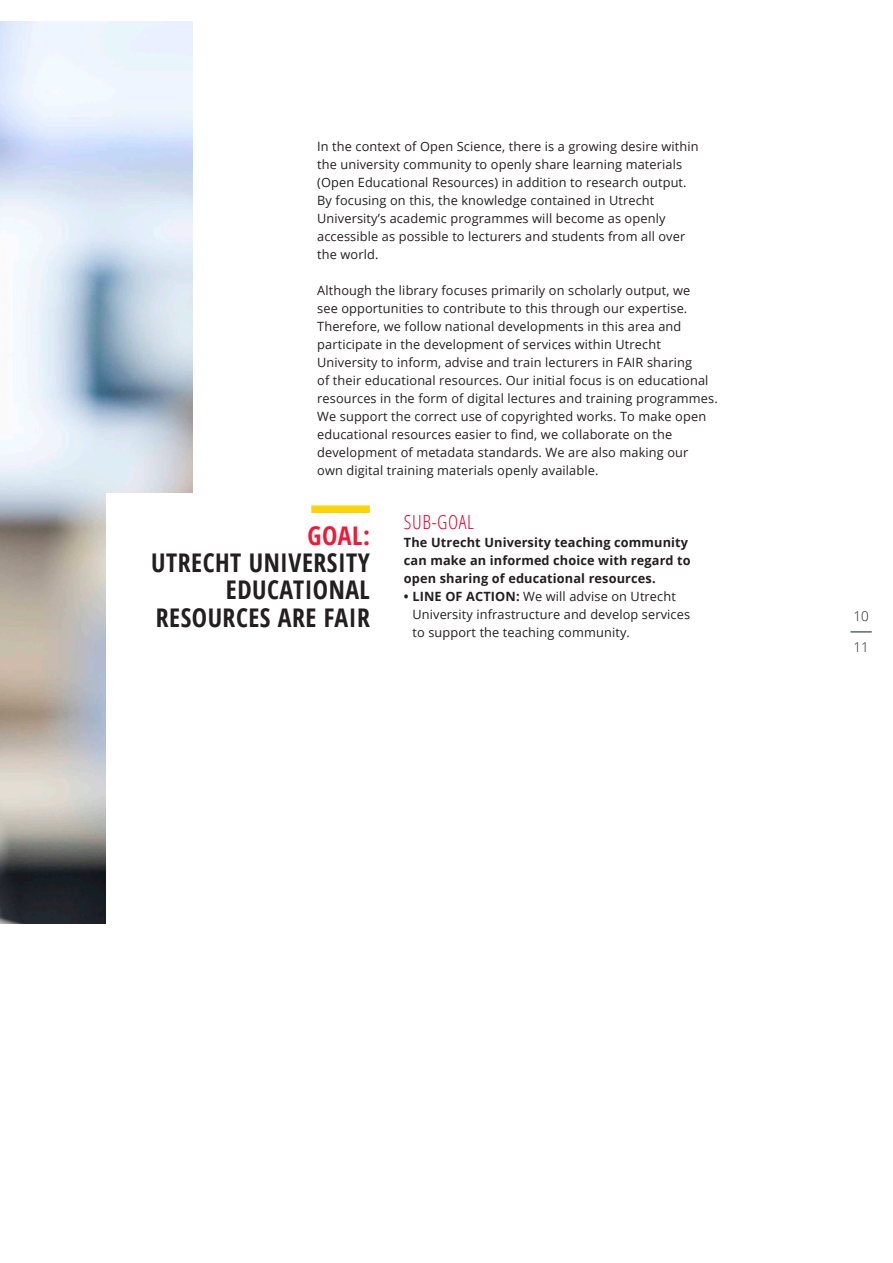
<style>
.page{position:relative;width:893px;height:1263px;background:#fff}
.page>*{position:absolute;margin:0;border:0;box-sizing:border-box;transform-origin:0 0}
.t1{font:700 25.8px/27.3px "Open Sans Condensed";letter-spacing:.02em;color:#231f20;text-align:right}
.t2{font:700 25.8px "Open Sans Condensed";color:#ed1a3a}
.t3{font:300 19.5px "Open Sans Condensed";letter-spacing:.03em;color:#e0002d}
.t4{font:300 13.5px "Open Sans";color:#231f20}
.t5{font:12.75px/18px "Open Sans";letter-spacing:.01em;color:#231f20}
.t6{font:700 12.75px/18px "Open Sans";letter-spacing:.01em;color:#231f20}
.s1{font-weight:700}
</style>
<div class="page">
<img style="left:0;top:21px;width:192px;height:903px">
<svg style="left:850px;top:632px;width:22px;height:1px"></svg>
<div style="left:106px;top:493px;width:255px;height:647px;background:#fff"></div>
<div style="left:311px;top:505px;width:59px;height:8px;background:#fed304"></div>
<p class="t5" style="left:317px;top:137px;width:383px">In the context of Open Science, there is a growing desire within the university community to openly share learning materials (Open Educational Resources) in addition to research output.</p>
<p class="t5" style="left:317px;top:191px;width:339px">By focusing on this, the knowledge contained in Utrecht</p>
<p class="t5" style="left:317px;top:209px;width:350px">University’s academic programmes will become as openly</p>
<p class="t5" style="left:317px;top:227px;width:370px">accessible as possible to lecturers and students from all over</p>
<p class="t5" style="left:317px;top:245px;width:63px">the world.</p>
<p class="t5" style="left:317px;top:281px;width:375px">Although the library focuses primarily on scholarly output, we</p>
<p class="t5" style="left:317px;top:299px;width:372px">see opportunities to contribute to this through our expertise.<br>Therefore, we follow national developments in this area and participate in the development of services within Utrecht</p>
<p class="t5" style="left:317px;top:353px;width:376px">University to inform, advise and train lecturers in FAIR sharing</p>
<p class="t5" style="left:317px;top:371px;width:402px">of their educational resources. Our initial focus is on educational resources in the form of digital lectures and training programmes.<br>We support the correct use of copyrighted works. To make open educational resources easier to find, we collaborate on the</p>
<p class="t5" style="left:317px;top:443px;width:373px">development of metadata standards. We are also making our</p>
<p class="t5" style="left:317px;top:461px;width:283px">own digital training materials openly available.</p>
<p class="t2" style="left:308px;top:517px;width:64px">GOAL:</p>
<p class="t1" style="left:151px;top:548px;width:220px">UTRECHT UNIVERSITY<br>EDUCATIONAL</p>
<p class="t1" style="left:156px;top:603px;width:216px">RESOURCES ARE FAIR</p>
<p class="t3" style="left:404px;top:508px;width:71px">SUB-GOAL</p>
<p class="t6" style="left:404px;top:533px;width:286px">The Utrecht University teaching community</p>
<p class="t6" style="left:404px;top:551px;width:288px">can make an informed choice with regard to open sharing of educational resources.</p>
<p class="t5" style="left:404px;top:587px;width:273px"><span class="s1">• LINE OF ACTION:</span> We will advise on Utrecht</p>
<p class="t5" style="left:412px;top:605px;width:279px">University infrastructure and develop services</p>
<p class="t5" style="left:412px;top:623px;width:219px">to support the teaching community.</p>
<p class="t4" style="left:853px;top:607px;width:17px">10</p>
<p class="t4" style="left:853px;top:638px;width:17px">11</p>
</div>
